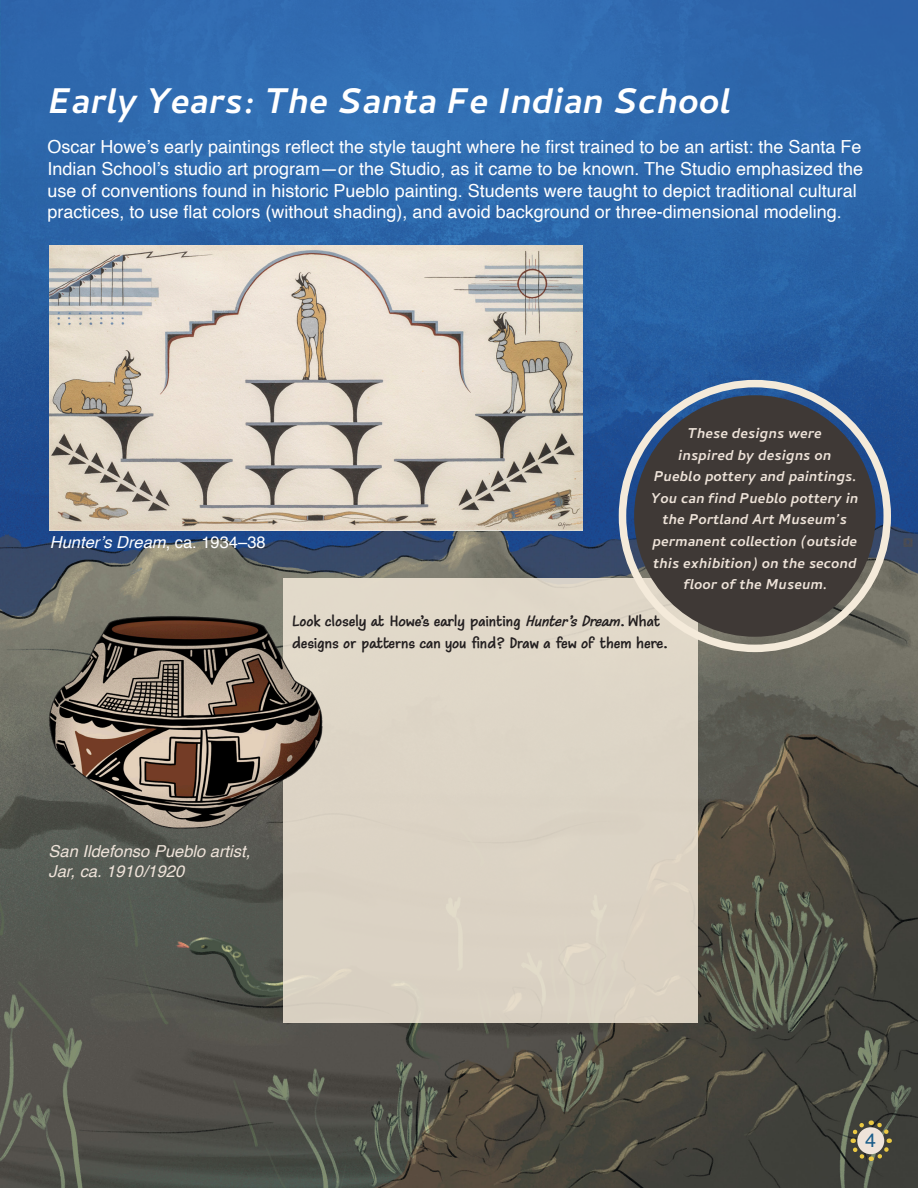
<style>
.page{position:relative;width:918px;height:1188px;background:#fff}
.page>*{position:absolute;margin:0;border:0;box-sizing:border-box;transform-origin:0 0}
.t1{font:italic 700 45px "Cambay Devanagari";color:#fff}
.t2{font:19.5px "Helvetica";color:#195c89}
.t3{font:18px/21.6px "Helvetica";color:#fff}
.t4{font:italic 700 18px/21.6px "Cambay Devanagari";color:#eee3d9;text-align:center}
.t5{font:700 18px "Maku";color:#231f20}
.t6{font:italic 16.5px "Helvetica";color:#eee3d9}
.t7{font:italic 16.5px "Helvetica";color:#fff}
.s1{font-style:normal}
.s2{font-style:italic}
</style>
<div class="page">
<img style="left:0;top:0;width:918px;height:1188px">
<svg style="left:2px;top:0;width:916px;height:547px;background:#2d65a8"></svg>
<div style="left:619px;top:380px;width:272px;height:272px;border:8px solid #f4eada;border-radius:50%"></div>
<hr style="left:0;top:920px;width:1px;height:268px;background:#4e8c9e">
<div style="left:284px;top:578px;width:414px;height:445px;background:#dcd3c5"></div>
<div style="left:634px;top:395px;width:242px;height:242px;background:#3f3936;border-radius:50%"></div>
<svg style="left:848px;top:1118px;width:46px;height:46px;background:#7f7a67"></svg>
<img style="left:50px;top:245px;width:533px;height:285px">
<img style="left:0;top:560px;width:386px;height:327px">
<p class="t1" style="left:48px;top:72px;width:684px">Early Years: The Santa Fe Indian School</p>
<p class="t3" style="left:47px;top:137px;width:817px">Oscar Howe’s early paintings reflect the style taught where he first trained to be an artist: the Santa Fe Indian School’s studio art program—or the Studio, as it came to be known. The Studio emphasized the use of conventions found in historic Pueblo painting. Students were taught to depict traditional cultural practices, to use flat colors (without shading), and avoid background or three-dimensional modeling.</p>
<p class="t7" style="left:50px;top:529px;width:217px">Hunter’s Dream<span class="s1">, ca. 1934–38</span></p>
<p class="t4" style="left:688px;top:421px;width:135px">These designs were</p>
<p class="t4" style="left:678px;top:443px;width:155px">inspired by designs on</p>
<p class="t4" style="left:651px;top:464px;width:209px">Pueblo pottery and paintings.<br>You can find Pueblo pottery in the Portland Art Museum’s</p>
<p class="t4" style="left:653px;top:529px;width:206px">permanent collection (outside this exhibition) on the second floor of the Museum.</p>
<p class="t5" style="left:292px;top:610px;width:370px">Look closely at Howe’s early painting <span class="s2">Hunter’sDream</span>. What</p>
<p class="t5" style="left:292px;top:631px;width:378px">designs or patterns can you find? Draw a few of them here.</p>
<p class="t6" style="left:49px;top:838px;width:203px">San Ildefonso Pueblo artist,</p>
<p class="t6" style="left:49px;top:858px;width:137px">Jar, ca. 1910/1920</p>
<p class="t2" style="left:865px;top:1125px;width:12px">4</p>
</div>
